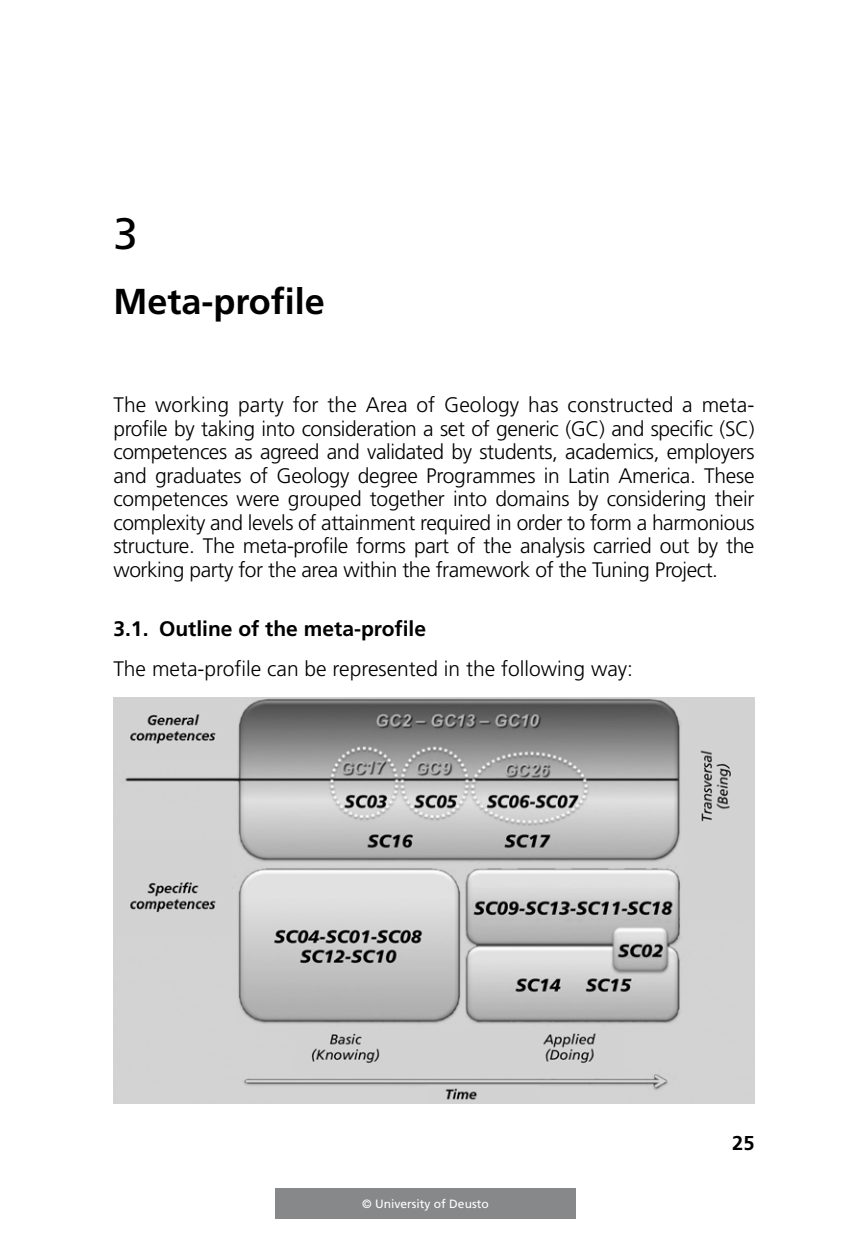
<style>
.page{position:relative;width:851px;height:1248px;background:#fff}
.page>*{position:absolute;margin:0;border:0;box-sizing:border-box;transform-origin:0 0}
.t1{font:44px "Frutiger LT Std";color:#000}
.t2{font:700 36px "Frutiger LT Std";color:#000}
.t3{font:300 21px/23.4px "Frutiger LT Std";letter-spacing:-.02em;color:#000;text-align:justify}
.t4{font:300 21px "Frutiger LT Std";color:#000}
.t5{font:700 21px "Frutiger LT Std";color:#000}
.t6{font:700 20px "Frutiger LT Std";color:#000}
.t7{font:12px "Frutiger LT Std";color:#fff}
</style>
<div class="page">
<img style="left:114px;top:697px;width:640px;height:406px">
<div style="left:275px;top:1188px;width:300px;height:30px;background:#87888a"></div>
<h1 class="t1" style="left:113px;top:216px;width:26px">3</h1>
<h2 class="t2" style="left:113px;top:287px;width:213px">Meta-profile</h2>
<p class="t3" style="left:113px;top:395px;width:642px">The working party for the Area of Geology has constructed a meta&shy;profile by taking into consideration a set of generic (GC) and specific (SC) competences as agreed and validated by students, academics, employers and graduates of Geology degree Programmes in Latin America. These competences were grouped together into domains by considering their complexity and levels of attainment required in order to form a harmonious structure. The meta-profile forms part of the analysis carried out by the working party for the area within the framework of the Tuning Project.</p>
<p class="t5" style="left:113px;top:620px;width:314px">3.1. Outline of the meta-profile</p>
<p class="t4" style="left:113px;top:660px;width:521px">The meta-profile can be represented in the following way:</p>
<p class="t7" style="left:362px;top:1198px;width:128px">© University of Deusto</p>
<p class="t6" style="left:732px;top:1134px;width:24px">25</p>
</div>
